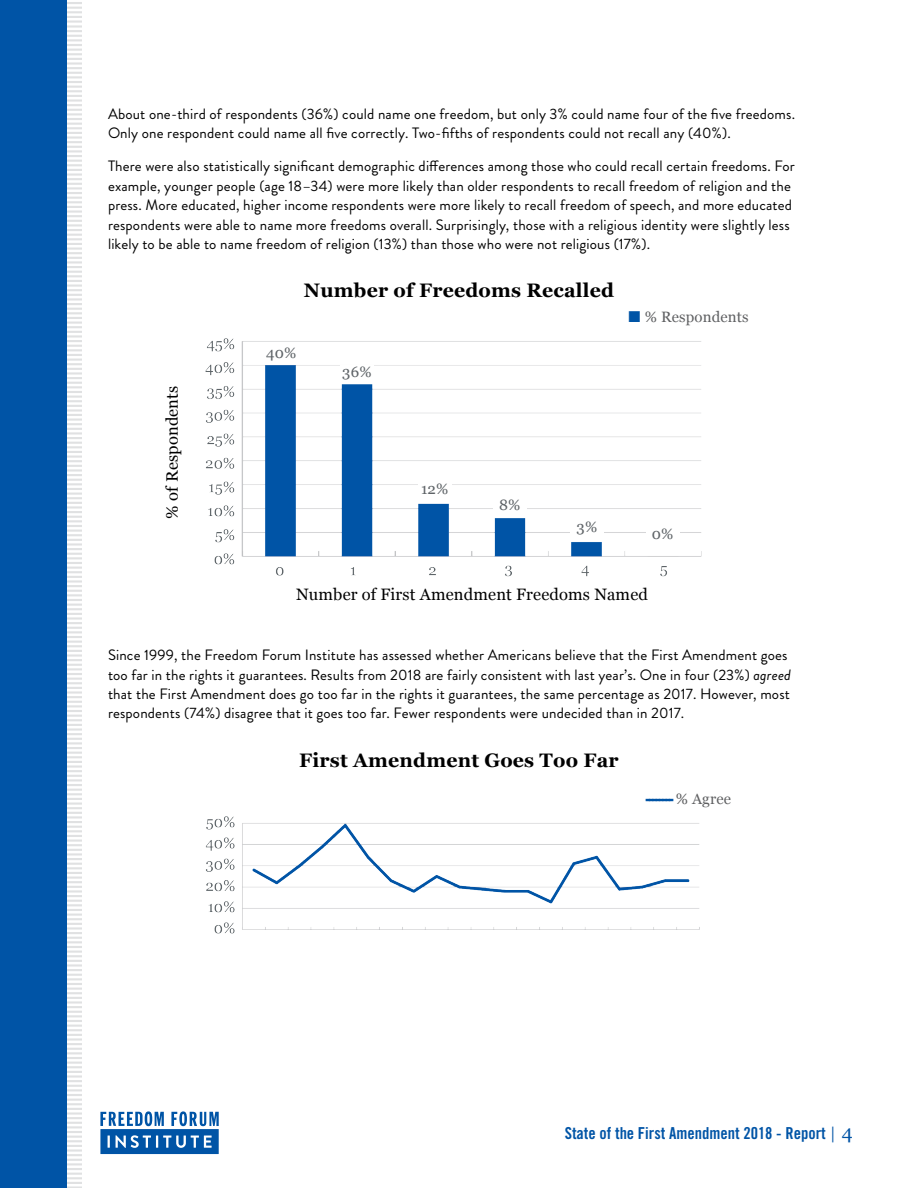
<style>
.page{position:relative;width:918px;height:1188px;background:#fff}
.page>*{position:absolute;margin:0;border:0;box-sizing:border-box;transform-origin:0 0}
.t1{font:700 19.5px "Georgia";letter-spacing:.01em;color:#000}
.t2{font:16.5px "Georgia";letter-spacing:.01em;color:#000}
.t3{font:16.5px "Trade Gothic LT Std Bd Cn 20";color:#0054a6}
.t4{font:15px/19.5px "Brandon Grotesque";letter-spacing:.01em;color:#000}
.t5{font:15px "Georgia";color:#5e6367}
.t6{font:900 15px "Arial";color:#0054a6}
.t7{font:15px "Georgia";letter-spacing:.01em;color:#5f6062}
.s1{font-style:italic}
.s2{font-family:"Georgia";font-weight:400;color:#5f6062}
.s3{font-family:"Georgia"}
.s4{font-family:"Georgia";font-size:19.5px}
.s5{font-family:"Georgia";font-size:19.5px;color:#fff}
</style>
<div class="page">
<hr style="left:65px;top:25px;width:17px;height:3px;background:#c2c4c6">
<hr style="left:65px;top:224px;width:17px;height:3px;background:#c2c4c6">
<hr style="left:65px;top:136px;width:17px;height:3px;background:#c2c4c6">
<hr style="left:65px;top:335px;width:17px;height:3px;background:#c2c4c6">
<svg style="left:67px;top:229px;width:15px;height:16px"></svg>
<hr style="left:65px;top:247px;width:17px;height:3px;background:#c2c4c6">
<svg style="left:67px;top:30px;width:15px;height:30px"></svg>
<hr style="left:65px;top:62px;width:17px;height:3px;background:#c2c4c6">
<svg style="left:67px;top:252px;width:15px;height:7px"></svg>
<hr style="left:65px;top:261px;width:17px;height:3px;background:#c2c4c6">
<svg style="left:67px;top:141px;width:15px;height:30px"></svg>
<hr style="left:65px;top:173px;width:17px;height:3px;background:#c2c4c6">
<svg style="left:67px;top:340px;width:15px;height:30px"></svg>
<hr style="left:65px;top:372px;width:17px;height:3px;background:#c2c4c6">
<svg style="left:67px;top:67px;width:15px;height:30px"></svg>
<hr style="left:65px;top:99px;width:17px;height:3px;background:#c2c4c6">
<svg style="left:67px;top:266px;width:15px;height:30px"></svg>
<hr style="left:65px;top:298px;width:17px;height:3px;background:#c2c4c6">
<svg style="left:67px;top:178px;width:15px;height:30px"></svg>
<hr style="left:65px;top:210px;width:17px;height:3px;background:#c2c4c6">
<svg style="left:67px;top:377px;width:15px;height:30px"></svg>
<svg style="left:67px;top:104px;width:15px;height:30px"></svg>
<svg style="left:67px;top:303px;width:15px;height:30px"></svg>
<svg style="left:67px;top:215px;width:15px;height:7px"></svg>
<hr style="left:65px;top:409px;width:17px;height:3px;background:#c2c4c6">
<hr style="left:65px;top:617px;width:17px;height:3px;background:#c2c4c6">
<svg style="left:67px;top:414px;width:15px;height:16px"></svg>
<hr style="left:65px;top:432px;width:17px;height:3px;background:#c2c4c6">
<hr style="left:65px;top:728px;width:17px;height:3px;background:#c2c4c6">
<svg style="left:67px;top:511px;width:15px;height:30px"></svg>
<hr style="left:65px;top:543px;width:17px;height:3px;background:#c2c4c6">
<svg style="left:67px;top:622px;width:15px;height:30px"></svg>
<hr style="left:65px;top:654px;width:17px;height:3px;background:#c2c4c6">
<svg style="left:67px;top:437px;width:15px;height:30px"></svg>
<hr style="left:65px;top:469px;width:17px;height:3px;background:#c2c4c6">
<svg style="left:67px;top:733px;width:15px;height:30px"></svg>
<hr style="left:65px;top:765px;width:17px;height:3px;background:#c2c4c6">
<svg style="left:67px;top:548px;width:15px;height:30px"></svg>
<hr style="left:65px;top:580px;width:17px;height:3px;background:#c2c4c6">
<svg style="left:67px;top:659px;width:15px;height:30px"></svg>
<hr style="left:65px;top:691px;width:17px;height:3px;background:#c2c4c6">
<svg style="left:67px;top:474px;width:15px;height:30px"></svg>
<hr style="left:65px;top:506px;width:17px;height:3px;background:#c2c4c6">
<svg style="left:67px;top:696px;width:15px;height:30px"></svg>
<svg style="left:67px;top:585px;width:15px;height:30px"></svg>
<svg style="left:67px;top:770px;width:15px;height:30px"></svg>
<hr style="left:65px;top:802px;width:17px;height:3px;background:#c2c4c6">
<hr style="left:65px;top:1001px;width:17px;height:3px;background:#c2c4c6">
<svg style="left:67px;top:807px;width:15px;height:7px"></svg>
<hr style="left:65px;top:816px;width:17px;height:3px;background:#c2c4c6">
<hr style="left:65px;top:1112px;width:17px;height:3px;background:#c2c4c6">
<hr style="left:65px;top:927px;width:17px;height:3px;background:#c2c4c6">
<svg style="left:67px;top:1006px;width:15px;height:30px"></svg>
<hr style="left:65px;top:1038px;width:17px;height:3px;background:#c2c4c6">
<svg style="left:67px;top:821px;width:15px;height:30px"></svg>
<hr style="left:65px;top:853px;width:17px;height:3px;background:#c2c4c6">
<svg style="left:67px;top:1117px;width:15px;height:30px"></svg>
<hr style="left:65px;top:1149px;width:17px;height:3px;background:#c2c4c6">
<svg style="left:67px;top:932px;width:15px;height:30px"></svg>
<hr style="left:65px;top:964px;width:17px;height:3px;background:#c2c4c6">
<svg style="left:67px;top:1043px;width:15px;height:30px"></svg>
<hr style="left:65px;top:1075px;width:17px;height:3px;background:#c2c4c6">
<svg style="left:67px;top:858px;width:15px;height:30px"></svg>
<hr style="left:65px;top:890px;width:17px;height:3px;background:#c2c4c6">
<svg style="left:67px;top:895px;width:15px;height:30px"></svg>
<svg style="left:67px;top:1080px;width:15px;height:30px"></svg>
<svg style="left:67px;top:969px;width:15px;height:30px"></svg>
<svg style="left:67px;top:1154px;width:15px;height:34px"></svg>
<svg style="left:67px;top:2px;width:15px;height:16px"></svg>
<hr style="left:65px;top:20px;width:17px;height:3px;background:#c2c4c6">
<div style="left:0;top:0;width:67px;height:1188px;background:#0054a6"></div>
<svg style="left:100px;top:1111px;width:119px;height:43px"></svg>
<img style="left:206px;top:338px;width:495px;height:239px">
<div style="left:265px;top:346px;width:33px;height:17px;background:#fff"></div>
<div style="left:340px;top:366px;width:34px;height:16px;background:#fff"></div>
<div style="left:418px;top:482px;width:33px;height:17px;background:#fff"></div>
<div style="left:493px;top:499px;width:33px;height:16px;background:#fff"></div>
<div style="left:570px;top:521px;width:34px;height:16px;background:#fff"></div>
<div style="left:646px;top:528px;width:33px;height:16px;background:#fff"></div>
<img style="left:206px;top:816px;width:494px;height:118px">
<p class="t4" style="left:108px;top:104px;width:689px">About one-third of respondents (36%) could name one freedom, but only 3% could name four of the five freedoms.<br>Only one respondent could name all five correctly. Two-fifths of respondents could not recall any (40%).</p>
<p class="t4" style="left:108px;top:156px;width:689px">There were also statistically significant demographic differences among those who could recall certain freedoms. For example, younger people (age 18–34) were more likely than older respondents to recall freedom of religion and the press. More educated, higher income respondents were more likely to recall freedom of speech, and more educated respondents were able to name more freedoms overall. Surprisingly, those with a religious identity were slightly less likely to be able to name freedom of religion (13%) than those who were not religious (17%).</p>
<h1 class="t1" style="left:304px;top:278px;width:312px">Number of Freedoms Recalled</h1>
<p class="t2" style="left:162px;top:519px;width:134px;rotate:-90deg">% of Respondents</p>
<p class="t5" style="left:266px;top:343px;width:32px">40%</p>
<p class="t5" style="left:342px;top:363px;width:31px">36%</p>
<p class="t5" style="left:421px;top:479px;width:29px">12%</p>
<p class="t5" style="left:499px;top:496px;width:23px">8%</p>
<p class="t7" style="left:645px;top:308px;width:105px">% Respondents</p>
<p class="t5" style="left:577px;top:518px;width:22px">3%</p>
<p class="t5" style="left:652px;top:525px;width:23px">0%</p>
<p class="t2" style="left:296px;top:584px;width:353px">Number of First Amendment Freedoms Named</p>
<p class="t4" style="left:108px;top:645px;width:684px">Since 1999, the Freedom Forum Institute has assessed whether Americans believe that the First Amendment goes too far in the rights it guarantees. Results from 2018 are fairly consistent with last year’s. One in four (23%) <span class="s1">agreed </span>that the First Amendment does go too far in the rights it guarantees, the same percentage as 2017. However, most respondents (74%) disagree that it goes too far. Fewer respondents were undecided than in 2017.</p>
<h1 class="t1" style="left:299px;top:747px;width:321px">First Amendment Goes Too Far</h1>
<p class="t6" style="left:645px;top:788px;width:87px">-------- <span class="s2">% Agree</span></p>
<p class="t3" style="left:565px;top:1123px;width:311px">State of the First Amendment 2018 - Report <span class="s3">|</span> <span class="s4">4</span><span class="s5">44</span></p>
</div>
